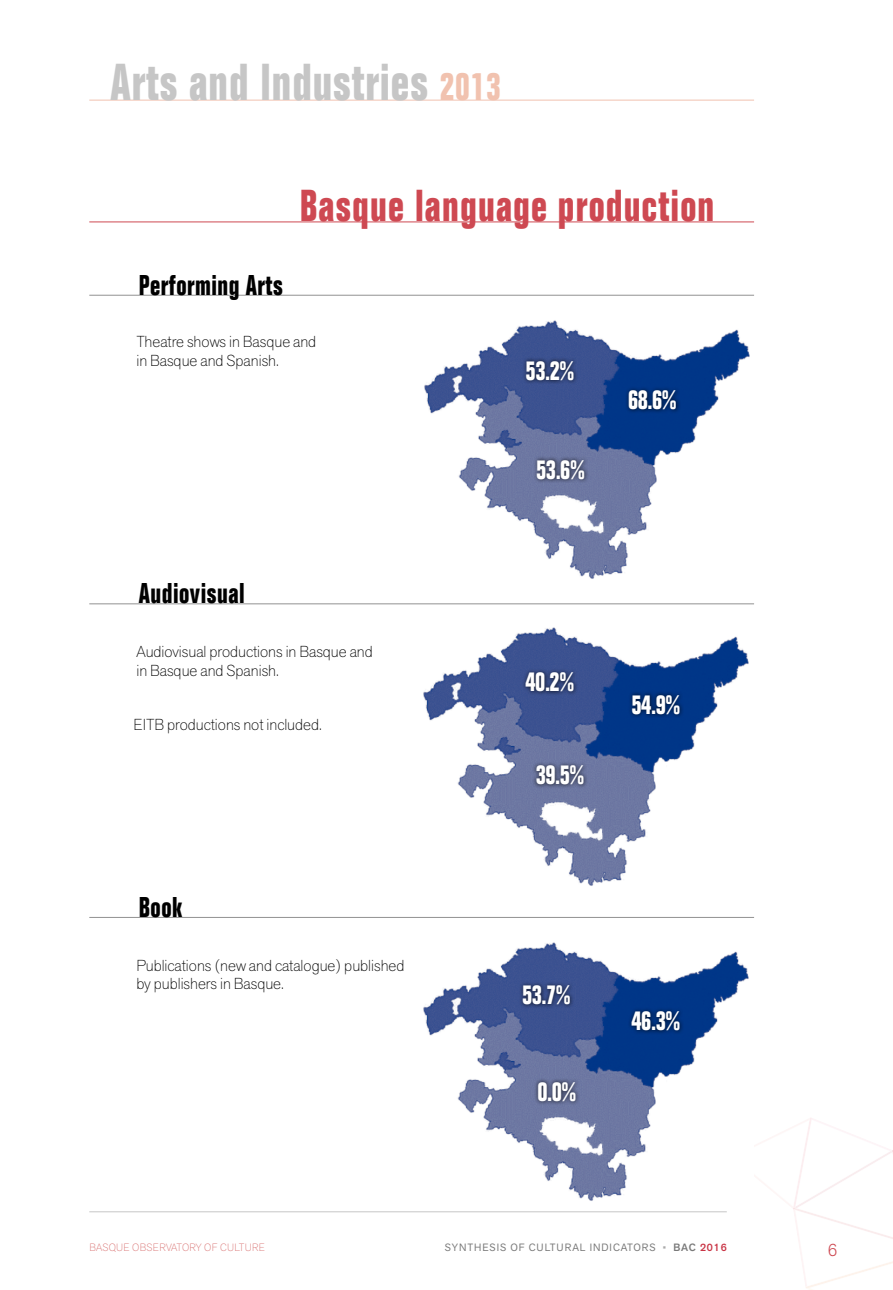
<style>
.page{position:relative;width:893px;height:1290px;background:#fff}
.page>*{position:absolute;margin:0;border:0;box-sizing:border-box;transform-origin:0 0}
.t1{font:700 condensed 50.75px "Folio";letter-spacing:.02em;color:#c6c6c6;scale:.9 1}
.t2{font:700 condensed 43.75px "Folio";letter-spacing:.03em;color:#ce4952;scale:.9 1}
.t3{font:700 condensed 28px "Folio";letter-spacing:.02em;color:#000;scale:.9 1}
.t4{font:700 condensed 26.6px "Folio";letter-spacing:-.02em;color:#fff;scale:.9 1}
.t5{font:300 17.5px "Akzid Grtsk Next";color:#ce4952}
.t6{font:200 15.75px/18.9px "Akzid Grtsk Next";color:#000}
.t7{font:10.5px "Akzid Grtsk Next";letter-spacing:.09em;color:#797979}
.t8{font:200 10.5px "Akzid Grtsk Next";letter-spacing:.03em;color:#d76b6b}
.s1{font-size:38.5px;color:#f1c2af}
.s2{color:#aaa}
.s3{font-weight:500}
.s4{font-weight:500;color:#c93445}
</style>
<div class="page">
<hr style="left:89px;top:1211px;width:638px;height:1px;background:#c6c6c6">
<hr style="left:89px;top:221px;width:665px;height:1px;background:#ce4952">
<hr style="left:89px;top:295px;width:665px;height:1px;background:#929292">
<hr style="left:89px;top:603px;width:665px;height:1px;background:#929292">
<hr style="left:89px;top:917px;width:665px;height:1px;background:#929292">
<img style="left:424px;top:320px;width:326px;height:259px">
<div style="left:522px;top:356px;width:56px;height:28px;background:#000;opacity:.75"></div>
<div style="left:624px;top:386px;width:57px;height:28px;background:#000;opacity:.75"></div>
<div style="left:532px;top:455px;width:57px;height:28px;background:#000;opacity:.75"></div>
<img style="left:423px;top:627px;width:326px;height:259px">
<div style="left:521px;top:668px;width:57px;height:28px;background:#000;opacity:.75"></div>
<div style="left:628px;top:690px;width:56px;height:28px;background:#000;opacity:.75"></div>
<div style="left:531px;top:761px;width:58px;height:28px;background:#000;opacity:.75"></div>
<img style="left:423px;top:942px;width:326px;height:259px">
<div style="left:518px;top:981px;width:57px;height:28px;background:#000;opacity:.75"></div>
<div style="left:627px;top:1007px;width:57px;height:28px;background:#000;opacity:.75"></div>
<div style="left:533px;top:1077px;width:47px;height:28px;background:#000;opacity:.75"></div>
<hr style="left:89px;top:100px;width:665px;height:1px;background:#f1c2af">
<h1 class="t1" style="left:111px;top:54px;width:435px">Arts and Industries <span class="s1">2013</span></h1>
<h2 class="t2" style="left:300px;top:182px;width:462px">Basque language production</h2>
<h3 class="t3" style="left:139px;top:269px;width:161px">Performing Arts</h3>
<p class="t6" style="left:136px;top:332px;width:181px">Theatre shows in Basque and in Basque and Spanish.</p>
<h3 class="t3" style="left:139px;top:578px;width:119px">Audiovisual</h3>
<p class="t6" style="left:136px;top:642px;width:238px">Audiovisual productions in Basque and in Basque and Spanish.</p>
<p class="t6" style="left:133px;top:714px;width:190px">EITB productions not included.</p>
<h3 class="t3" style="left:139px;top:891px;width:50px">Book</h3>
<p class="t6" style="left:136px;top:955px;width:270px">Publications (new and catalogue) published by publishers in Basque.</p>
<h3 class="t4" style="left:526px;top:355px;width:55px">53.2%</h3>
<h3 class="t4" style="left:536px;top:454px;width:55px">53.6%</h3>
<h3 class="t4" style="left:628px;top:385px;width:55px">68.6%</h3>
<h3 class="t4" style="left:526px;top:667px;width:55px">40.2%</h3>
<h3 class="t4" style="left:536px;top:760px;width:55px">39.5%</h3>
<h3 class="t4" style="left:632px;top:689px;width:55px">54.9%</h3>
<h3 class="t4" style="left:522px;top:980px;width:55px">53.7%</h3>
<h3 class="t4" style="left:537px;top:1077px;width:44px">0.0%</h3>
<h3 class="t4" style="left:632px;top:1006px;width:55px">46.3%</h3>
<p class="t8" style="left:89px;top:1240px;width:177px">BASQUE OBSERVATORY OF CULTURE</p>
<p class="t7" style="left:445px;top:1240px;width:283px">SYNTHESIS OF CULTURAL INDICATORS <span class="s2">•</span> <span class="s3">BAC</span> <span class="s4">2016</span></p>
<p class="t5" style="left:828px;top:1239px;width:11px">6</p>
</div>
